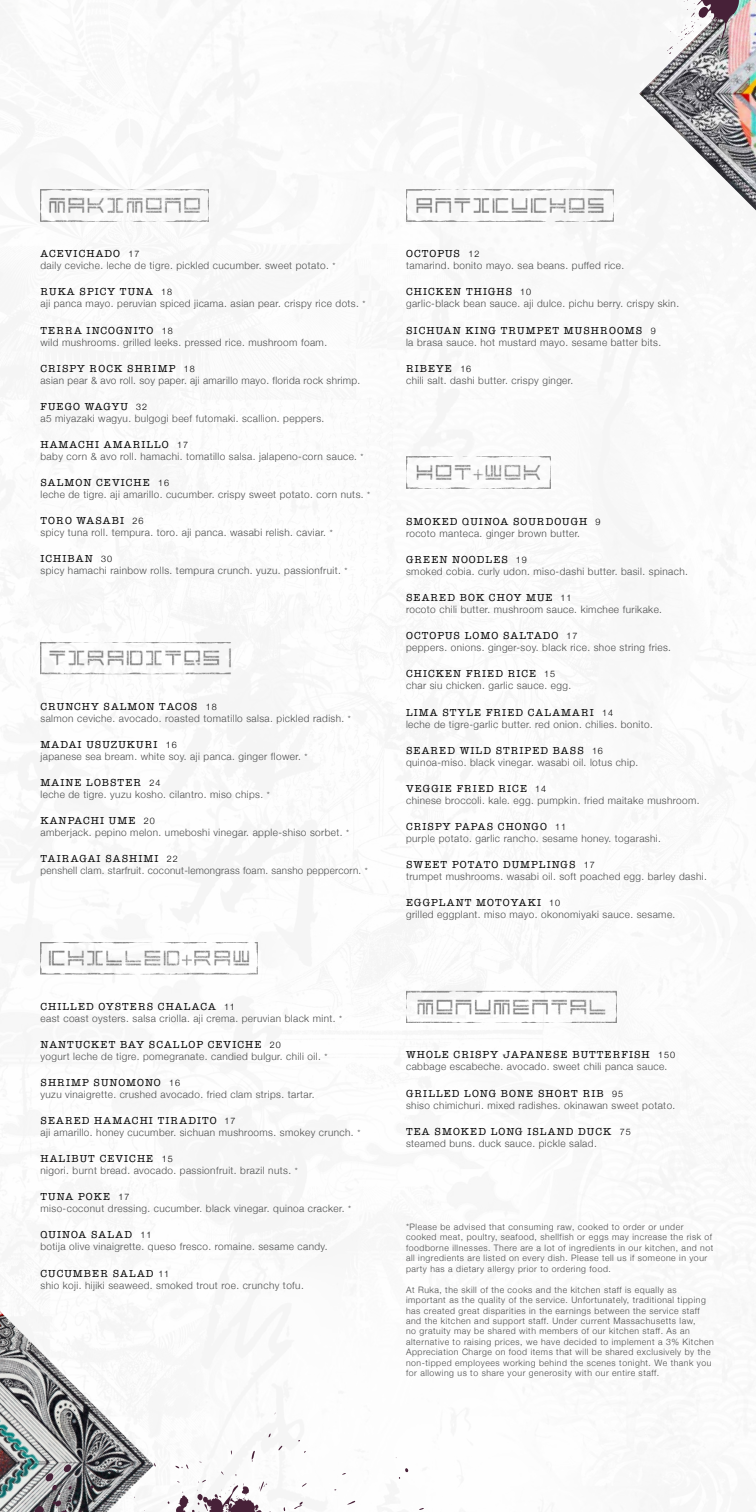
<style>
.page{position:relative;width:756px;height:1512px;background:#fff}
.page>*{position:absolute;margin:0;border:0;box-sizing:border-box;transform-origin:0 0}
.t1{font:10.5px "RUKA Typewriter";letter-spacing:.1em;color:#000}
.t2{font:300 10.2px "Helvetica Neue";letter-spacing:.04em;color:#4a4b4b}
.t3{font:300 10.2px "Helvetica Neue";letter-spacing:.04em;color:#4a4b4b;scale:.96 1}
.t4{font:300 8.85px/10.5px "Helvetica Neue";letter-spacing:.06em;color:#4a4b4b}
.s1{font-family:"Helvetica Neue";font-weight:300;font-size:9px}
.s2{font-size:8.85px}
</style>
<div class="page">
<img style="left:0;top:1311px;width:152px;height:201px">
<svg style="left:35px;top:1464px;width:59px;height:48px;background:#7f7e81"></svg>
<img style="left:40px;top:642px;width:192px;height:32px">
<img style="left:40px;top:942px;width:218px;height:32px">
<img style="left:40px;top:189px;width:169px;height:33px">
<img style="left:406px;top:189px;width:208px;height:33px">
<img style="left:406px;top:456px;width:145px;height:33px">
<img style="left:639px;top:0;width:117px;height:210px">
<svg style="left:667px;top:0;width:72px;height:55px"></svg>
<img style="left:406px;top:991px;width:210px;height:32px">
<svg style="left:347px;top:1501px;width:8px;height:4px"></svg>
<svg style="left:399px;top:1468px;width:10px;height:11px"></svg>
<svg style="left:152px;top:1433px;width:184px;height:79px"></svg>
<p class="t1" style="left:41px;top:246px;width:100px">ACEVICHADO <span class="s1">17</span></p>
<p class="t2" style="left:41px;top:259px;width:297px">daily ceviche. leche de tigre. pickled cucumber. sweet potato. <span class="s2">*</span></p>
<p class="t1" style="left:41px;top:284px;width:133px">RUKA SPICY TUNA <span class="s1">18</span></p>
<p class="t2" style="left:41px;top:298px;width:327px">aji panca mayo. peruvian spiced jicama. asian pear. crispy rice dots. <span class="s2">*</span></p>
<p class="t1" style="left:41px;top:322px;width:134px">TERRA INCOGNITO <span class="s1">18</span></p>
<p class="t2" style="left:41px;top:336px;width:288px">wild mushrooms. grilled leeks. pressed rice. mushroom foam.</p>
<p class="t1" style="left:41px;top:360px;width:156px">CRISPY ROCK SHRIMP <span class="s1">18</span></p>
<p class="t2" style="left:41px;top:374px;width:321px">asian pear &amp; avo roll. soy paper. aji amarillo mayo. florida rock shrimp.</p>
<p class="t1" style="left:41px;top:398px;width:108px">FUEGO WAGYU <span class="s1">32</span></p>
<p class="t2" style="left:41px;top:412px;width:285px">a5 miyazaki wagyu. bulgogi beef futomaki. scallion. peppers.</p>
<p class="t1" style="left:41px;top:436px;width:149px">HAMACHI AMARILLO <span class="s1">17</span></p>
<p class="t2" style="left:41px;top:450px;width:325px">baby corn &amp; avo roll. hamachi. tomatillo salsa. jalapeno-corn sauce. <span class="s2">*</span></p>
<p class="t1" style="left:41px;top:474px;width:130px">SALMON CEVICHE <span class="s1">16</span></p>
<p class="t2" style="left:41px;top:488px;width:331px">leche de tigre. aji amarillo. cucumber. crispy sweet potato. corn nuts. <span class="s2">*</span></p>
<p class="t1" style="left:41px;top:513px;width:104px">TORO WASABI <span class="s1">26</span></p>
<p class="t2" style="left:41px;top:526px;width:294px">spicy tuna roll. tempura. toro. aji panca. wasabi relish. caviar. <span class="s2">*</span></p>
<p class="t1" style="left:41px;top:551px;width:73px">ICHIBAN <span class="s1">30</span></p>
<p class="t2" style="left:41px;top:564px;width:309px">spicy hamachi rainbow rolls. tempura crunch. yuzu. passionfruit. <span class="s2">*</span></p>
<p class="t1" style="left:40px;top:698px;width:178px">CRUNCHY SALMON TACOS <span class="s1">18</span></p>
<p class="t2" style="left:40px;top:712px;width:312px">salmon ceviche. avocado. roasted tomatillo salsa. pickled radish. <span class="s2">*</span></p>
<p class="t1" style="left:40px;top:737px;width:138px">MADAI USUZUKURI <span class="s1">16</span></p>
<p class="t2" style="left:40px;top:750px;width:268px">japanese sea bream. white soy. aji panca. ginger flower. <span class="s2">*</span></p>
<p class="t1" style="left:40px;top:775px;width:121px">MAINE LOBSTER <span class="s1">24</span></p>
<p class="t2" style="left:40px;top:788px;width:231px">leche de tigre. yuzu kosho. cilantro. miso chips. <span class="s2">*</span></p>
<p class="t1" style="left:40px;top:813px;width:116px">KANPACHI UME <span class="s1">20</span></p>
<p class="t2" style="left:40px;top:826px;width:310px">amberjack. pepino melon. umeboshi vinegar. apple-shiso sorbet. <span class="s2">*</span></p>
<p class="t1" style="left:40px;top:851px;width:139px">TAIRAGAI SASHIMI <span class="s1">22</span></p>
<p class="t3" style="left:40px;top:865px;width:343px">penshell clam. starfruit. coconut-lemongrass foam. sansho peppercorn. <span class="s2">*</span></p>
<p class="t1" style="left:41px;top:998px;width:196px">CHILLED OYSTERS CHALACA <span class="s1">11</span></p>
<p class="t2" style="left:41px;top:1012px;width:303px">east coast oysters. salsa criolla. aji crema. peruvian black mint. <span class="s2">*</span></p>
<p class="t1" style="left:41px;top:1036px;width:242px">NANTUCKET BAY SCALLOP CEVICHE <span class="s1">20</span></p>
<p class="t2" style="left:41px;top:1050px;width:288px">yogurt leche de tigre. pomegranate. candied bulgur. chili oil. <span class="s2">*</span></p>
<p class="t1" style="left:41px;top:1075px;width:141px">SHRIMP SUNOMONO <span class="s1">16</span></p>
<p class="t2" style="left:41px;top:1088px;width:276px">yuzu vinaigrette. crushed avocado. fried clam strips. tartar.</p>
<p class="t1" style="left:41px;top:1113px;width:197px">SEARED HAMACHI TIRADITO <span class="s1">17</span></p>
<p class="t2" style="left:41px;top:1126px;width:321px">aji amarillo. honey cucumber. sichuan mushrooms. smokey crunch. <span class="s2">*</span></p>
<p class="t1" style="left:41px;top:1151px;width:134px">HALIBUT CEVICHE <span class="s1">15</span></p>
<p class="t2" style="left:41px;top:1164px;width:259px">nigori. burnt bread. avocado. passionfruit. brazil nuts. <span class="s2">*</span></p>
<p class="t1" style="left:41px;top:1189px;width:90px">TUNA POKE <span class="s1">17</span></p>
<p class="t2" style="left:41px;top:1202px;width:312px">miso-coconut dressing. cucumber. black vinegar. quinoa cracker. <span class="s2">*</span></p>
<p class="t1" style="left:41px;top:1227px;width:112px">QUINOA SALAD <span class="s1">11</span></p>
<p class="t2" style="left:41px;top:1241px;width:288px">botija olive vinaigrette. queso fresco. romaine. sesame candy.</p>
<p class="t1" style="left:41px;top:1265px;width:130px">CUCUMBER SALAD <span class="s1">11</span></p>
<p class="t2" style="left:41px;top:1279px;width:265px">shio koji. hijiki seaweed. smoked trout roe. crunchy tofu.</p>
<p class="t1" style="left:406px;top:246px;width:75px">OCTOPUS <span class="s1">12</span></p>
<p class="t2" style="left:406px;top:259px;width:220px">tamarind. bonito mayo. sea beans. puffed rice.</p>
<p class="t1" style="left:406px;top:284px;width:127px">CHICKEN THIGHS <span class="s1">10</span></p>
<p class="t2" style="left:406px;top:298px;width:275px">garlic-black bean sauce. aji dulce. pichu berry. crispy skin.</p>
<p class="t1" style="left:406px;top:322px;width:251px">SICHUAN KING TRUMPET MUSHROOMS <span class="s1">9</span></p>
<p class="t2" style="left:406px;top:336px;width:257px">la brasa sauce. hot mustard mayo. sesame batter bits.</p>
<p class="t1" style="left:406px;top:360px;width:67px">RIBEYE <span class="s1">16</span></p>
<p class="t2" style="left:406px;top:374px;width:169px">chili salt. dashi butter. crispy ginger.</p>
<p class="t1" style="left:406px;top:513px;width:196px">SMOKED QUINOA SOURDOUGH <span class="s1">9</span></p>
<p class="t2" style="left:406px;top:527px;width:176px">rocoto manteca. ginger brown butter.</p>
<p class="t1" style="left:406px;top:552px;width:122px">GREEN NOODLES <span class="s1">19</span></p>
<p class="t2" style="left:406px;top:565px;width:283px">smoked cobia. curly udon. miso-dashi butter. basil. spinach.</p>
<p class="t1" style="left:406px;top:590px;width:167px">SEARED BOK CHOY MUE <span class="s1">11</span></p>
<p class="t2" style="left:406px;top:603px;width:257px">rocoto chili butter. mushroom sauce. kimchee furikake.</p>
<p class="t1" style="left:406px;top:628px;width:173px">OCTOPUS LOMO SALTADO <span class="s1">17</span></p>
<p class="t2" style="left:406px;top:641px;width:267px">peppers. onions. ginger-soy. black rice. shoe string fries.</p>
<p class="t1" style="left:406px;top:666px;width:151px">CHICKEN FRIED RICE <span class="s1">15</span></p>
<p class="t2" style="left:406px;top:680px;width:167px">char siu chicken. garlic sauce. egg.</p>
<p class="t1" style="left:406px;top:704px;width:209px">LIMA STYLE FRIED CALAMARI <span class="s1">14</span></p>
<p class="t2" style="left:406px;top:718px;width:248px">leche de tigre-garlic butter. red onion. chilies. bonito.</p>
<p class="t1" style="left:406px;top:742px;width:198px">SEARED WILD STRIPED BASS <span class="s1">16</span></p>
<p class="t2" style="left:406px;top:756px;width:234px">quinoa-miso. black vinegar. wasabi oil. lotus chip.</p>
<p class="t1" style="left:406px;top:780px;width:142px">VEGGIE FRIED RICE <span class="s1">14</span></p>
<p class="t2" style="left:406px;top:794px;width:295px">chinese broccoli. kale. egg. pumpkin. fried maitake mushroom.</p>
<p class="t1" style="left:406px;top:818px;width:161px">CRISPY PAPAS CHONGO <span class="s1">11</span></p>
<p class="t2" style="left:406px;top:832px;width:256px">purple potato. garlic rancho. sesame honey. togarashi.</p>
<p class="t1" style="left:406px;top:856px;width:190px">SWEET POTATO DUMPLINGS <span class="s1">17</span></p>
<p class="t2" style="left:406px;top:870px;width:302px">trumpet mushrooms. wasabi oil. soft poached egg. barley dashi.</p>
<p class="t1" style="left:406px;top:894px;width:155px">EGGPLANT MOTOYAKI <span class="s1">10</span></p>
<p class="t2" style="left:406px;top:908px;width:271px">grilled eggplant. miso mayo. okonomiyaki sauce. sesame.</p>
<p class="t1" style="left:406px;top:1047px;width:270px">WHOLE CRISPY JAPANESE BUTTERFISH <span class="s1">150</span></p>
<p class="t2" style="left:406px;top:1061px;width:263px">cabbage escabeche. avocado. sweet chili panca sauce.</p>
<p class="t1" style="left:406px;top:1085px;width:218px">GRILLED LONG BONE SHORT RIB <span class="s1">95</span></p>
<p class="t2" style="left:406px;top:1099px;width:271px">shiso chimichuri. mixed radishes. okinawan sweet potato.</p>
<p class="t1" style="left:406px;top:1123px;width:226px">TEA SMOKED LONG ISLAND DUCK <span class="s1">75</span></p>
<p class="t2" style="left:406px;top:1137px;width:192px">steamed buns. duck sauce. pickle salad.</p>
<p class="t4" style="left:406px;top:1221px;width:309px">*Please be advised that consuming raw, cooked to order or under cooked meat, poultry, seafood, shellfish or eggs may increase the risk of foodborne illnesses. There are a lot of ingredients in our kitchen, and not all ingredients are listed on every dish. Please tell us if someone in your party has a dietary allergy prior to ordering food.</p>
<p class="t4" style="left:406px;top:1284px;width:309px">At Ruka, the skill of the cooks and the kitchen staff is equally as important as the quality of the service. Unfortunately, traditional tipping has created great disparities in the earnings between the service staff and the kitchen and support staff. Under current Massachusetts law,<br>no gratuity may be shared with members of our kitchen staff. As an alternative to raising prices, we have decided to implement a 3% Kitchen Appreciation Charge on food items that will be shared exclusively by the non-tipped employees working behind the scenes tonight. We thank you for allowing us to share your generosity with our entire staff.</p>
</div>
